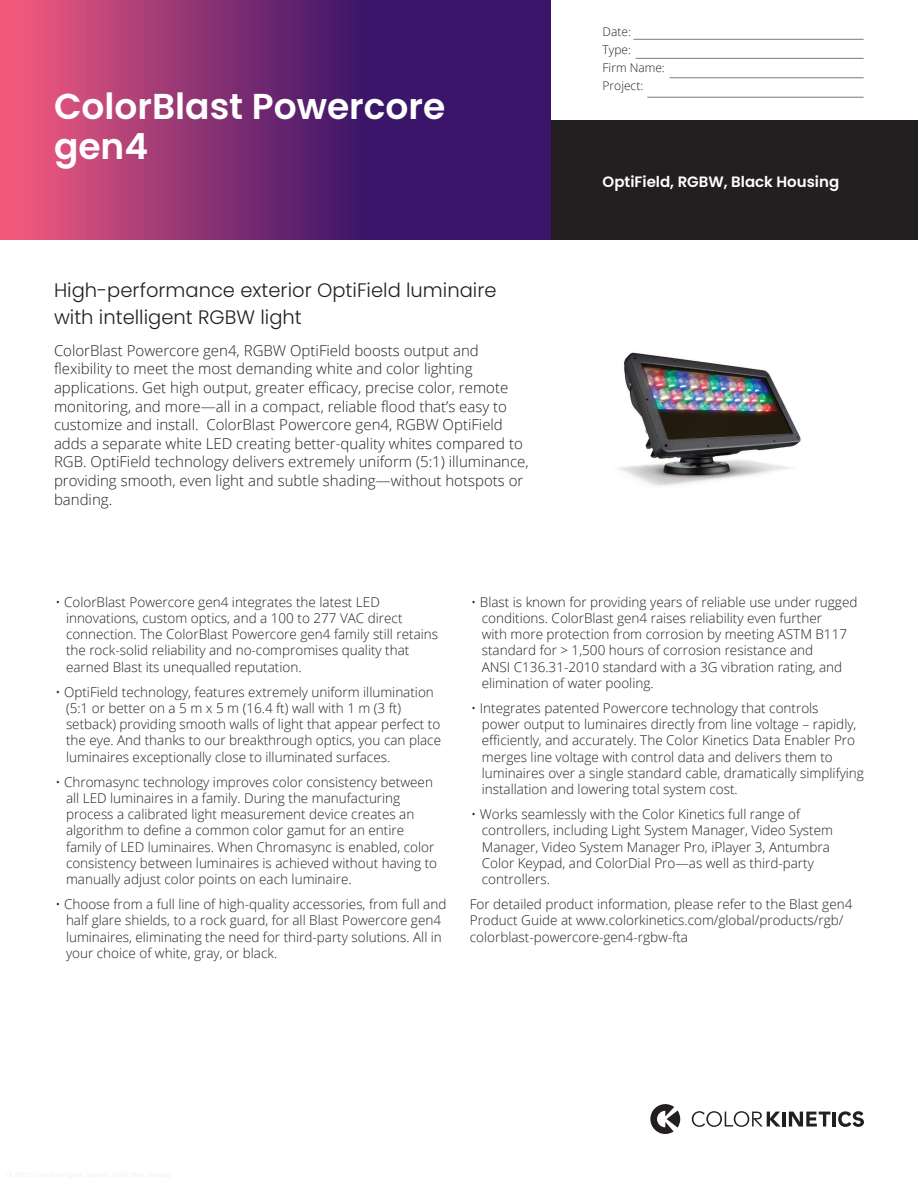
<style>
.page{position:relative;width:918px;height:1188px;background:#fff}
.page>*{position:absolute;margin:0;border:0;box-sizing:border-box;transform-origin:0 0}
._01a_Body_Copy_no_ta{font:600 36px/40.5px "Poppins";color:#fff}
.Bodycopy_8_5pt{font:300 19.5px/27px "Poppins";color:#231f20}
.Bodycopy_8_5pt-2{font:300 15px/18.6px "Open Sans";color:#231f20}
._01a_Body_Copy_no_ta-2{font:600 15px "Poppins";color:#fff}
.Bulleted_bodycopy_9p{font:300 13.5px/16.2px "Open Sans";color:#231f20}
.Bodycopy_9pt{font:300 13.5px/16.2px "Open Sans";color:#231f20}
.t1{font:300 12px "Open Sans";color:#231f20}
</style>
<div class="page">
<div style="left:551px;top:120px;width:367px;height:120px;background:#231f20"></div>
<svg style="left:0;top:0;width:551px;height:240px;background:#782c70"></svg>
<hr style="left:782px;top:1112px;width:4px;height:15px;background:#231f20">
<svg style="left:789px;top:1112px;width:42px;height:15px"></svg>
<hr style="left:833px;top:1112px;width:3px;height:15px;background:#231f20">
<svg style="left:692px;top:1111px;width:89px;height:16px"></svg>
<svg style="left:838px;top:1111px;width:26px;height:16px"></svg>
<svg style="left:650px;top:1104px;width:30px;height:30px"></svg>
<img style="left:620px;top:352px;width:181px;height:134px">
<hr style="left:633px;top:39px;width:231px;height:1px;background:#231f20">
<hr style="left:636px;top:58px;width:228px;height:1px;background:#231f20">
<hr style="left:670px;top:77px;width:194px;height:1px;background:#231f20">
<hr style="left:647px;top:97px;width:217px;height:1px;background:#231f20">
<p class="_01a_Body_Copy_no_ta" style="left:54px;top:86px;width:393px">ColorBlast Powercore gen4</p>
<p class="Bodycopy_8_5pt" style="left:54px;top:277px;width:444px">High-performance exterior OptiField luminaire with intelligent RGBW light</p>
<p class="Bodycopy_8_5pt-2" style="left:54px;top:341px;width:476px">ColorBlast Powercore gen4, RGBW OptiField boosts output and flexibility to meet the most demanding white and color lighting applications. Get high output, greater efficacy, precise color, remote monitoring, and more—all in a compact, reliable flood that’s easy to customize and install. ColorBlast Powercore gen4, RGBW OptiField adds a separate white LED creating better-quality whites compared to RGB. OptiField technology delivers extremely uniform (5:1) illuminance, providing smooth, even light and subtle shading—without hotspots or banding.</p>
<p class="t1" style="left:603px;top:24px;width:30px">Date:</p>
<p class="t1" style="left:603px;top:42px;width:30px">Type:</p>
<p class="t1" style="left:603px;top:60px;width:64px">Firm Name:</p>
<p class="t1" style="left:603px;top:78px;width:42px">Project:</p>
<p class="_01a_Body_Copy_no_ta-2" style="left:603px;top:173px;width:238px">OptiField, RGBW, Black Housing</p>
<p class="Bulleted_bodycopy_9p" style="left:66px;top:593px;width:374px;text-indent:-10px">• ColorBlast Powercore gen4 integrates the latest LED innovations, custom optics, and a 100 to 277 VAC direct connection. The ColorBlast Powercore gen4 family still retains the rock-solid reliability and no-compromises quality that earned Blast its unequalled reputation.</p>
<p class="Bulleted_bodycopy_9p" style="left:66px;top:683px;width:377px;text-indent:-10px">• OptiField technology, features extremely uniform illumination (5:1 or better on a 5 m x 5 m (16.4 ft) wall with 1 m (3 ft) setback) providing smooth walls of light that appear perfect to the eye. And thanks to our breakthrough optics, you can place luminaires exceptionally close to illuminated surfaces.</p>
<p class="Bulleted_bodycopy_9p" style="left:66px;top:773px;width:373px;text-indent:-10px">• Chromasync technology improves color consistency between all LED luminaires in a family. During the manufacturing process a calibrated light measurement device creates an algorithm to define a common color gamut for an entire family of LED luminaires. When Chromasync is enabled, color consistency between luminaires is achieved without having to manually adjust color points on each luminaire.</p>
<p class="Bulleted_bodycopy_9p" style="left:66px;top:896px;width:382px;text-indent:-10px">• Choose from a full line of high-quality accessories, from full and half glare shields, to a rock guard, for all Blast Powercore gen4 luminaires, eliminating the need for third-party solutions. All in your choice of white, gray, or black.</p>
<p class="Bulleted_bodycopy_9p" style="left:482px;top:593px;width:377px;text-indent:-10px">• Blast is known for providing years of reliable use under rugged conditions. ColorBlast gen4 raises reliability even further<br>with more protection from corrosion by meeting ASTM B117 standard for &gt; 1,500 hours of corrosion resistance and<br>ANSI C136.31-2010 standard with a 3G vibration rating, and elimination of water pooling.</p>
<p class="Bulleted_bodycopy_9p" style="left:482px;top:700px;width:384px;text-indent:-10px">• Integrates patented Powercore technology that controls<br>power output to luminaires directly from line voltage – rapidly, efficiently, and accurately. The Color Kinetics Data Enabler Pro merges line voltage with control data and delivers them to luminaires over a single standard cable, dramatically simplifying installation and lowering total system cost.</p>
<p class="Bulleted_bodycopy_9p" style="left:482px;top:806px;width:353px;text-indent:-10px">• Works seamlessly with the Color Kinetics full range of controllers, including Light System Manager, Video System Manager, Video System Manager Pro, iPlayer 3, Antumbra Color Keypad, and ColorDial Pro—as well as third-party controllers.</p>
<p class="Bodycopy_9pt" style="left:470px;top:896px;width:384px">For detailed product information, please refer to the Blast gen4<br>Product Guide at www.colorkinetics.com/global/products/rgb/ colorblast-powercore-gen4-rgbw-fta</p>
</div>
